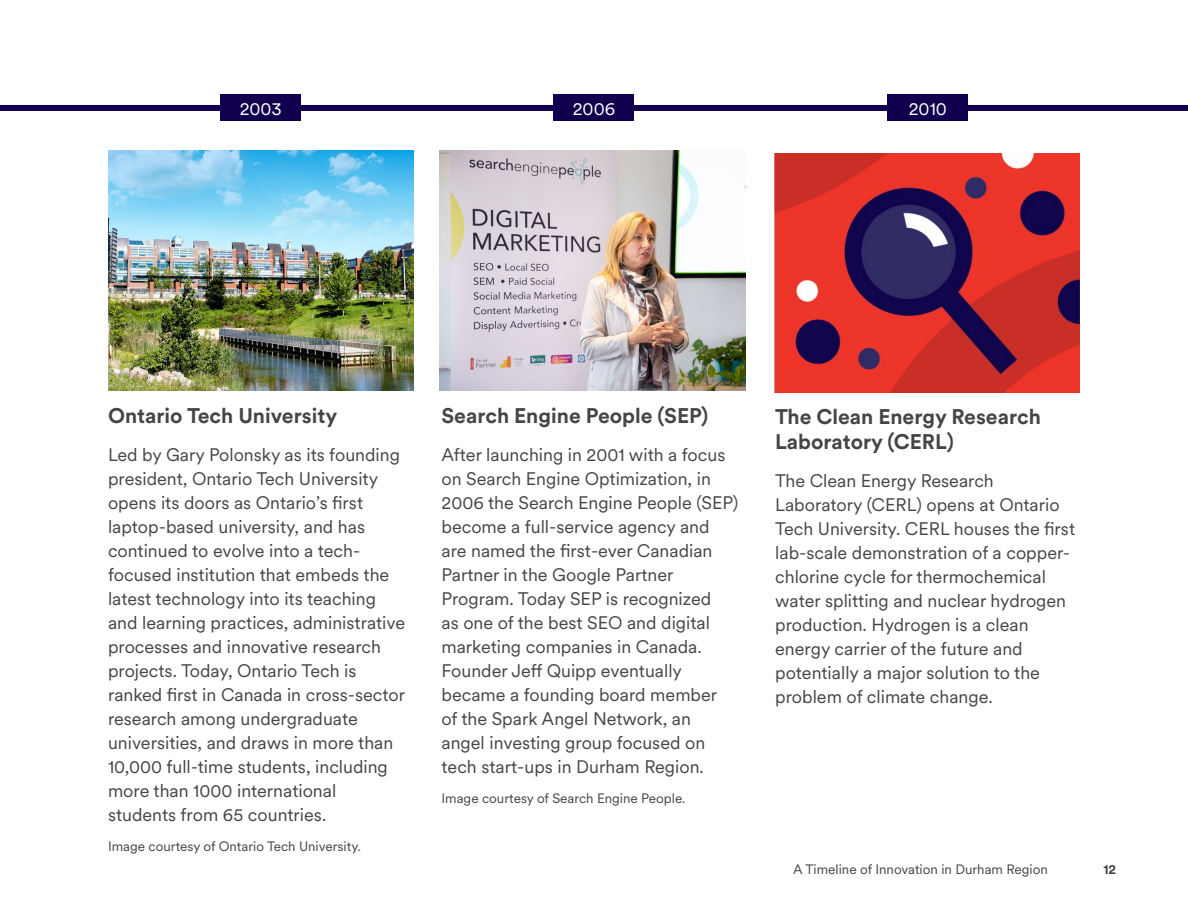
<style>
.page{position:relative;width:1188px;height:918px;background:#fff}
.page>*{position:absolute;margin:0;border:0;box-sizing:border-box;transform-origin:0 0}
.H4_-_Story_Heading{font:700 21px/25.5px "Circular XX";color:#444545}
.Body{font:18px/24px "Circular XX";color:#444545}
.H3_-_Year{font:18px "Circular XX";color:#fff}
.Page_number___Photo{font:13.5px "Circular XX";color:#444545}
.t1{font:700 13.5px "Circular XX";color:#444545}
</style>
<div class="page">
<div style="left:0;top:105px;width:1188px;height:6px;background:#10004d"></div>
<div style="left:220px;top:94px;width:81px;height:28px;background:#10004d"></div>
<img style="left:108px;top:151px;width:305px;height:240px">
<div style="left:554px;top:94px;width:80px;height:28px;background:#10004d"></div>
<img style="left:440px;top:151px;width:305px;height:240px">
<div style="left:887px;top:94px;width:81px;height:28px;background:#10004d"></div>
<img style="left:775px;top:153px;width:305px;height:240px">
<h3 class="H3_-_Year" style="left:240px;top:96px;width:44px">2003</h3>
<h3 class="H3_-_Year" style="left:573px;top:96px;width:44px">2006</h3>
<h3 class="H3_-_Year" style="left:909px;top:96px;width:40px">2010</h3>
<h4 class="H4_-_Story_Heading" style="left:108px;top:402px;width:231px">Ontario Tech University</h4>
<p class="Body" style="left:108px;top:442px;width:299px">Led by Gary Polonsky as its founding president, Ontario Tech University opens its doors as Ontario’s first laptop-based university, and has continued to evolve into a tech&shy;focused institution that embeds the latest technology into its teaching and learning practices, administrative processes and innovative research projects. Today, Ontario Tech is ranked first in Canada in cross-sector research among undergraduate universities, and draws in more than 10,000 full-time students, including more than 1000 international students from 65 countries.</p>
<p class="Page_number___Photo" style="left:108px;top:837px;width:254px">Image courtesy of Ontario Tech University.</p>
<h4 class="H4_-_Story_Heading" style="left:441px;top:402px;width:268px">Search Engine People (SEP)</h4>
<p class="Body" style="left:441px;top:442px;width:298px">After launching in 2001 with a focus on Search Engine Optimization, in<br>2006 the Search Engine People (SEP) become a full-service agency and are named the first-ever Canadian<br>Partner in the Google Partner<br>Program. Today SEP is recognized<br>as one of the best SEO and digital marketing companies in Canada.<br>Founder Jeff Quipp eventually became a founding board member<br>of the Spark Angel Network, an angel investing group focused on tech start-ups in Durham Region.</p>
<p class="Page_number___Photo" style="left:441px;top:789px;width:246px">Image courtesy of Search Engine People.</p>
<h4 class="H4_-_Story_Heading" style="left:775px;top:403px;width:267px">The Clean Energy Research<br>Laboratory (CERL)</h4>
<p class="Body" style="left:775px;top:468px;width:301px">The Clean Energy Research Laboratory (CERL) opens at Ontario Tech University. CERL houses the first lab-scale demonstration of a copper&shy;chlorine cycle for thermochemical water splitting and nuclear hydrogen production. Hydrogen is a clean energy carrier of the future and potentially a major solution to the problem of climate change.</p>
<p class="Page_number___Photo" style="left:793px;top:860px;width:256px">A Timeline of Innovation in Durham Region</p>
<p class="t1" style="left:1103px;top:860px;width:14px">12</p>
</div>
